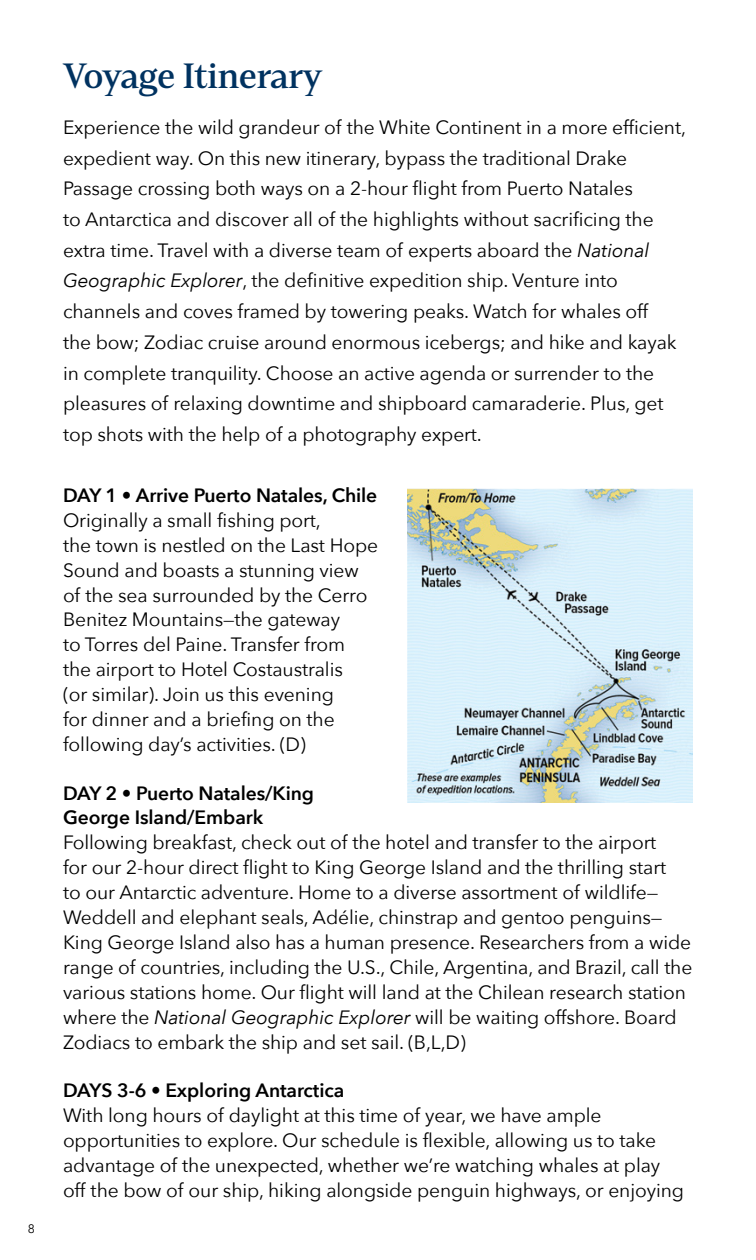
<style>
.page{position:relative;width:756px;height:1260px;background:#fff}
.page>*{position:absolute;margin:0;border:0;box-sizing:border-box;transform-origin:0 0}
.t1{font:35px "Mandrelex Nor Dem";letter-spacing:-.02em;color:#003260}
.t2{font:19.25px/24.8px "Avenir Next";letter-spacing:-.005em;color:#000}
.t3{font:600 19.25px/24.8px "Avenir Next";letter-spacing:-.005em;color:#000}
.t4{font:12.25px "Avenir Next";color:#000}
.s1{font-style:italic}
</style>
<div class="page">
<img style="left:408px;top:488px;width:285px;height:315px">
<p class="t4" style="left:28px;top:1218px;width:9px">8</p>
<h1 class="t1" style="left:63px;top:55px;width:261px">Voyage Itinerary</h1>
<p class="t2" style="left:63px;top:111px;width:625px;line-height:30.6px">Experience the wild grandeur of the White Continent in a more efficient, expedient way. On this new itinerary, bypass the traditional Drake Passage crossing both ways on a 2-hour flight from Puerto Natales<br>to Antarctica and discover all of the highlights without sacrificing the extra time. Travel with a diverse team of experts aboard the <span class="s1">National Geographic Explorer</span>, the definitive expedition ship. Venture into channels and coves framed by towering peaks. Watch for whales off<br>the bow; Zodiac cruise around enormous icebergs; and hike and kayak in complete tranquility. Choose an active agenda or surrender to the pleasures of relaxing downtime and shipboard camaraderie. Plus, get top shots with the help of a photography expert.</p>
<p class="t3" style="left:63px;top:482px;width:316px">DAY 1 • Arrive Puerto Natales, Chile</p>
<p class="t2" style="left:63px;top:507px;width:317px">Originally a small fishing port,<br>the town is nestled on the Last Hope Sound and boasts a stunning view of the sea surrounded by the Cerro Benitez Mountains—the gateway<br>to Torres del Paine. Transfer from<br>the airport to Hotel Costaustralis<br>(or similar). Join us this evening<br>for dinner and a briefing on the following day’s activities. (D)</p>
<p class="t3" style="left:63px;top:780px;width:253px">DAY 2 • Puerto Natales/King<br>George Island/Embark</p>
<p class="t2" style="left:63px;top:829px;width:631px">Following breakfast, check out of the hotel and transfer to the airport<br>for our 2-hour direct flight to King George Island and the thrilling start<br>to our Antarctic adventure. Home to a diverse assortment of wildlife— Weddell and elephant seals, Adélie, chinstrap and gentoo penguins— King George Island also has a human presence. Researchers from a wide range of countries, including the U.S., Chile, Argentina, and Brazil, call the various stations home. Our flight will land at the Chilean research station where the <span class="s1">National Geographic Explorer</span> will be waiting offshore. Board Zodiacs to embark the ship and set sail. (B,L,D)</p>
<p class="t3" style="left:63px;top:1078px;width:283px">DAYS 3-6 • Exploring Antarctica</p>
<p class="t2" style="left:63px;top:1102px;width:623px">With long hours of daylight at this time of year, we have ample opportunities to explore. Our schedule is flexible, allowing us to take advantage of the unexpected, whether we’re watching whales at play off the bow of our ship, hiking alongside penguin highways, or enjoying</p>
</div>
